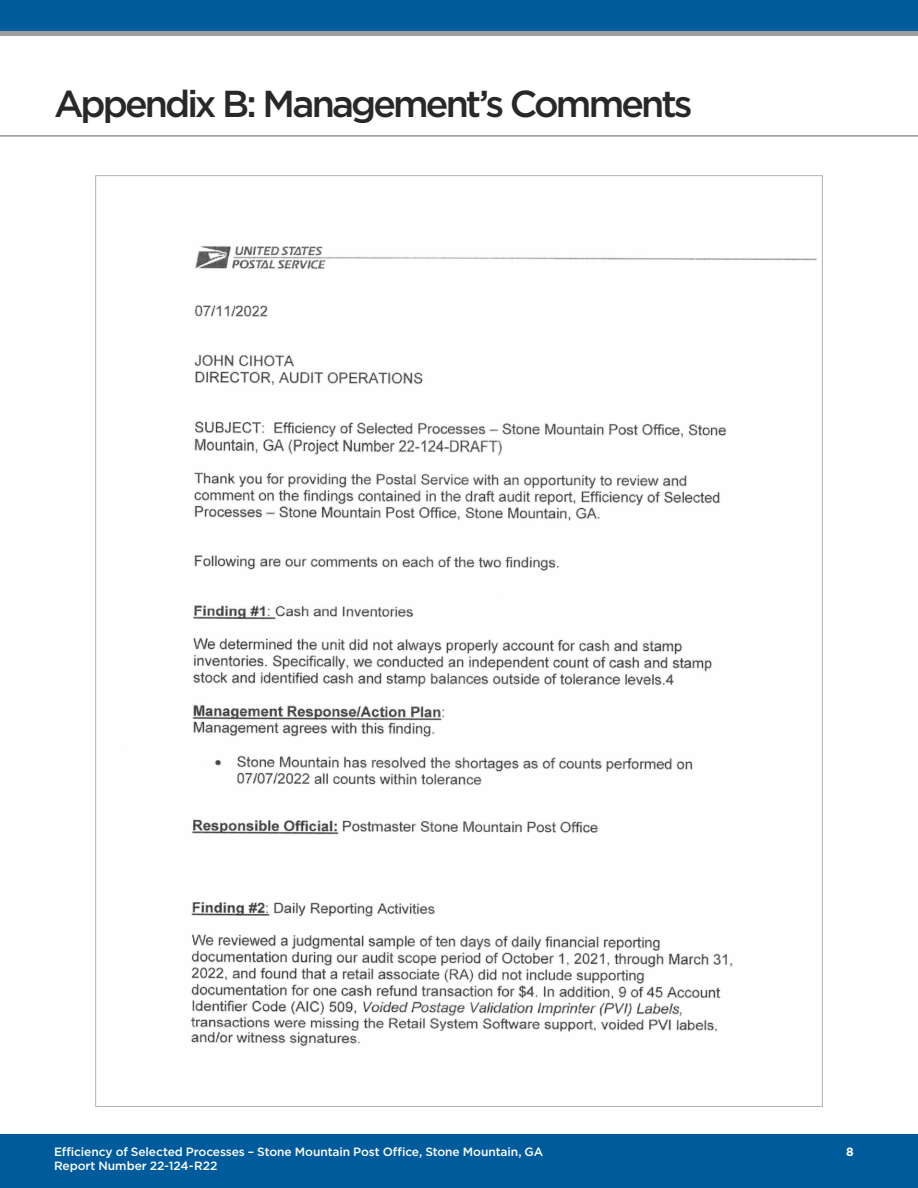
<style>
.page{position:relative;width:918px;height:1188px;background:#fff}
.page>*{position:absolute;margin:0;border:0;box-sizing:border-box;transform-origin:0 0}
.t1{font:500 37.5px "Gotham";letter-spacing:-.075em;color:#292829}
.t2{font:500 12px/13.5px "Gotham";letter-spacing:-.005em;color:#fff}
.t3{font:700 12px "Gotham";color:#fff}
</style>
<div class="page">
<div style="left:0;top:1134px;width:918px;height:54px;background:#005b9d"></div>
<hr style="left:0;top:135px;width:918px;height:2px;background:#939598">
<img style="left:190px;top:246px;width:627px;height:801px">
<div style="left:0;top:0;width:918px;height:31px;background:#005b9d"></div>
<hr style="left:0;top:32px;width:918px;height:4px;background:#9e9e9e">
<h1 class="t1" style="left:54px;top:83px;width:640px">Appendix B: Management’s Comments</h1>
<p class="t2" style="left:54px;top:1145px;width:491px">Efficiency of Selected Processes – Stone Mountain Post Office, Stone Mountain, GA<br>Report Number 22-124-R22</p>
<p class="t3" style="left:846px;top:1145px;width:9px">8</p>
</div>
